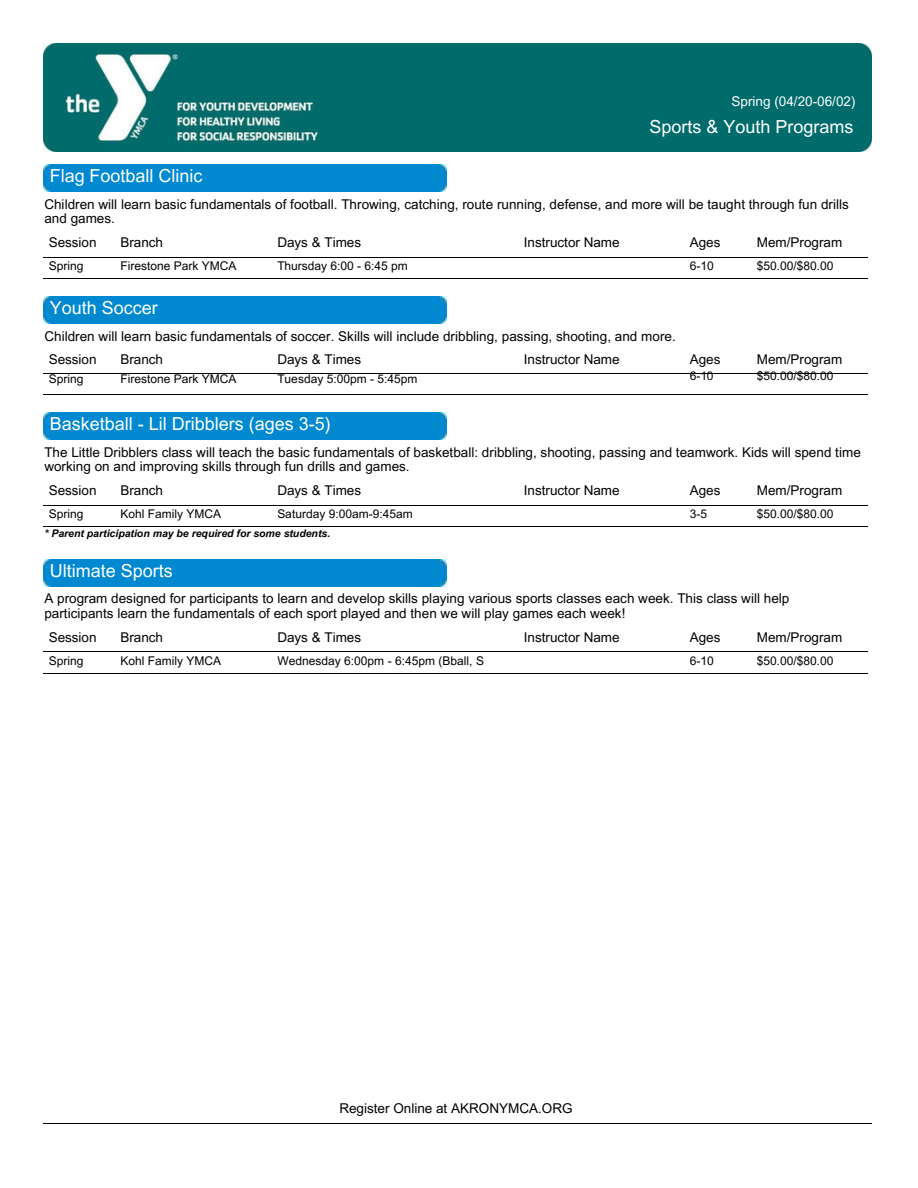
<style>
.page{position:relative;width:918px;height:1188px;background:#fff}
.page>*{position:absolute;margin:0;border:0;box-sizing:border-box;transform-origin:0 0}
.t1{font:18px "Arial MT Pro";color:#fff}
.t2{font:13.5px/14.7px "Arial MT Pro";color:#000}
.t3{font:13.5px "Arial MT Pro";color:#fff}
.t4{font:12px "Arial MT Pro";color:#000}
.t5{font:italic 700 10.5px "Arial MT Pro";color:#000}
</style>
<div class="page">
<img style="left:43px;top:43px;width:828px;height:108px">
<hr style="left:43px;top:257px;width:825px;height:1px;background:#000">
<div style="left:43px;top:165px;width:404px;height:27px;background:#0089d1"></div>
<hr style="left:43px;top:278px;width:825px;height:1px;background:#000">
<hr style="left:43px;top:373px;width:825px;height:1px;background:#000">
<div style="left:43px;top:296px;width:404px;height:27px;background:#0089d1"></div>
<hr style="left:43px;top:395px;width:825px;height:1px;background:#000">
<hr style="left:43px;top:505px;width:825px;height:1px;background:#000">
<div style="left:43px;top:413px;width:404px;height:27px;background:#0089d1"></div>
<hr style="left:43px;top:527px;width:825px;height:1px;background:#000">
<hr style="left:43px;top:652px;width:825px;height:1px;background:#000">
<div style="left:43px;top:560px;width:404px;height:27px;background:#0089d1"></div>
<hr style="left:43px;top:1123px;width:828px;height:1px;background:#000">
<hr style="left:43px;top:673px;width:825px;height:1px;background:#000">
<h1 class="t3" style="left:731px;top:96px;width:126px">Spring (04/20-06/02)</h1>
<h3 class="t1" style="left:50px;top:169px;width:154px">Flag Football Clinic</h3>
<p class="t1" style="left:650px;top:120px;width:205px">Sports &amp; Youth Programs</p>
<h2 class="t2" style="left:44px;top:198px;width:806px">Children will learn basic fundamentals of football. Throwing, catching, route running, defense, and more will be taught through fun drills and games.</h2>
<h3 class="t2" style="left:49px;top:237px;width:49px">Session</h3>
<h3 class="t4" style="left:49px;top:261px;width:36px">Spring</h3>
<h2 class="t2" style="left:277px;top:237px;width:85px">Days &amp; Times</h2>
<h2 class="t4" style="left:277px;top:261px;width:132px">Thursday 6:00 - 6:45 pm</h2>
<p class="t2" style="left:757px;top:237px;width:87px">Mem/Program</p>
<p class="t4" style="left:757px;top:261px;width:78px">$50.00/$80.00</p>
<h3 class="t2" style="left:120px;top:237px;width:44px">Branch</h3>
<h3 class="t4" style="left:120px;top:261px;width:118px">Firestone Park YMCA</h3>
<h2 class="t2" style="left:524px;top:237px;width:97px">Instructor Name</h2>
<h3 class="t2" style="left:690px;top:237px;width:32px">Ages</h3>
<h3 class="t4" style="left:690px;top:261px;width:25px">6-10</h3>
<h2 class="t1" style="left:50px;top:301px;width:109px">Youth Soccer</h2>
<p class="t2" style="left:44px;top:331px;width:633px">Children will learn basic fundamentals of soccer. Skills will include dribbling, passing, shooting, and more.</p>
<p class="t2" style="left:49px;top:354px;width:49px">Session</p>
<p class="t4" style="left:49px;top:374px;width:36px">Spring</p>
<h2 class="t2" style="left:524px;top:354px;width:97px">Instructor Name</h2>
<h3 class="t2" style="left:690px;top:353px;width:32px">Ages</h3>
<h3 class="t4" style="left:690px;top:372px;width:25px">6-10</h3>
<h2 class="t2" style="left:277px;top:354px;width:85px">Days &amp; Times</h2>
<h2 class="t4" style="left:277px;top:374px;width:142px">Tuesday 5:00pm - 5:45pm</h2>
<h1 class="t2" style="left:120px;top:354px;width:44px">Branch</h1>
<h1 class="t4" style="left:120px;top:374px;width:118px">Firestone Park YMCA</h1>
<p class="t1" style="left:50px;top:417px;width:282px">Basketball - Lil Dribblers (ages 3-5)</p>
<h3 class="t2" style="left:757px;top:353px;width:87px">Mem/Program</h3>
<h3 class="t4" style="left:757px;top:372px;width:78px">$50.00/$80.00</h3>
<p class="t2" style="left:44px;top:446px;width:818px">The Little Dribblers class will teach the basic fundamentals of basketball: dribbling, shooting, passing and teamwork. Kids will spend time working on and improving skills through fun drills and games.</p>
<h1 class="t2" style="left:49px;top:485px;width:49px">Session</h1>
<h1 class="t4" style="left:49px;top:509px;width:36px">Spring</h1>
<h2 class="t2" style="left:277px;top:485px;width:85px">Days &amp; Times</h2>
<h2 class="t4" style="left:277px;top:509px;width:137px">Saturday 9:00am-9:45am</h2>
<h2 class="t2" style="left:757px;top:485px;width:87px">Mem/Program</h2>
<h2 class="t4" style="left:757px;top:509px;width:78px">$50.00/$80.00</h2>
<h2 class="t2" style="left:120px;top:485px;width:44px">Branch</h2>
<h2 class="t4" style="left:120px;top:509px;width:102px">Kohl Family YMCA</h2>
<h3 class="t2" style="left:524px;top:485px;width:97px">Instructor Name</h3>
<h3 class="t2" style="left:690px;top:485px;width:32px">Ages</h3>
<h3 class="t4" style="left:690px;top:509px;width:19px">3-5</h3>
<p class="t5" style="left:44px;top:529px;width:287px">* Parent participation may be required for some students.</p>
<p class="t1" style="left:50px;top:564px;width:125px">Ultimate Sports</p>
<h2 class="t2" style="left:44px;top:593px;width:746px">A program designed for participants to learn and develop skills playing various sports classes each week. This class will help participants learn the fundamentals of each sport played and then we will play games each week!</h2>
<h2 class="t2" style="left:49px;top:632px;width:49px">Session</h2>
<h2 class="t4" style="left:49px;top:656px;width:36px">Spring</h2>
<p class="t2" style="left:277px;top:632px;width:85px">Days &amp; Times</p>
<p class="t4" style="left:277px;top:656px;width:208px">Wednesday 6:00pm - 6:45pm (Bball, S</p>
<h2 class="t2" style="left:757px;top:632px;width:87px">Mem/Program</h2>
<h2 class="t4" style="left:757px;top:656px;width:78px">$50.00/$80.00</h2>
<h3 class="t2" style="left:120px;top:632px;width:44px">Branch</h3>
<h3 class="t4" style="left:120px;top:656px;width:102px">Kohl Family YMCA</h3>
<p class="t2" style="left:524px;top:632px;width:97px">Instructor Name</p>
<h1 class="t2" style="left:690px;top:632px;width:32px">Ages</h1>
<h1 class="t4" style="left:690px;top:656px;width:25px">6-10</h1>
<h2 class="t2" style="left:339px;top:1103px;width:235px">Register Online at AKRONYMCA.ORG</h2>
</div>
